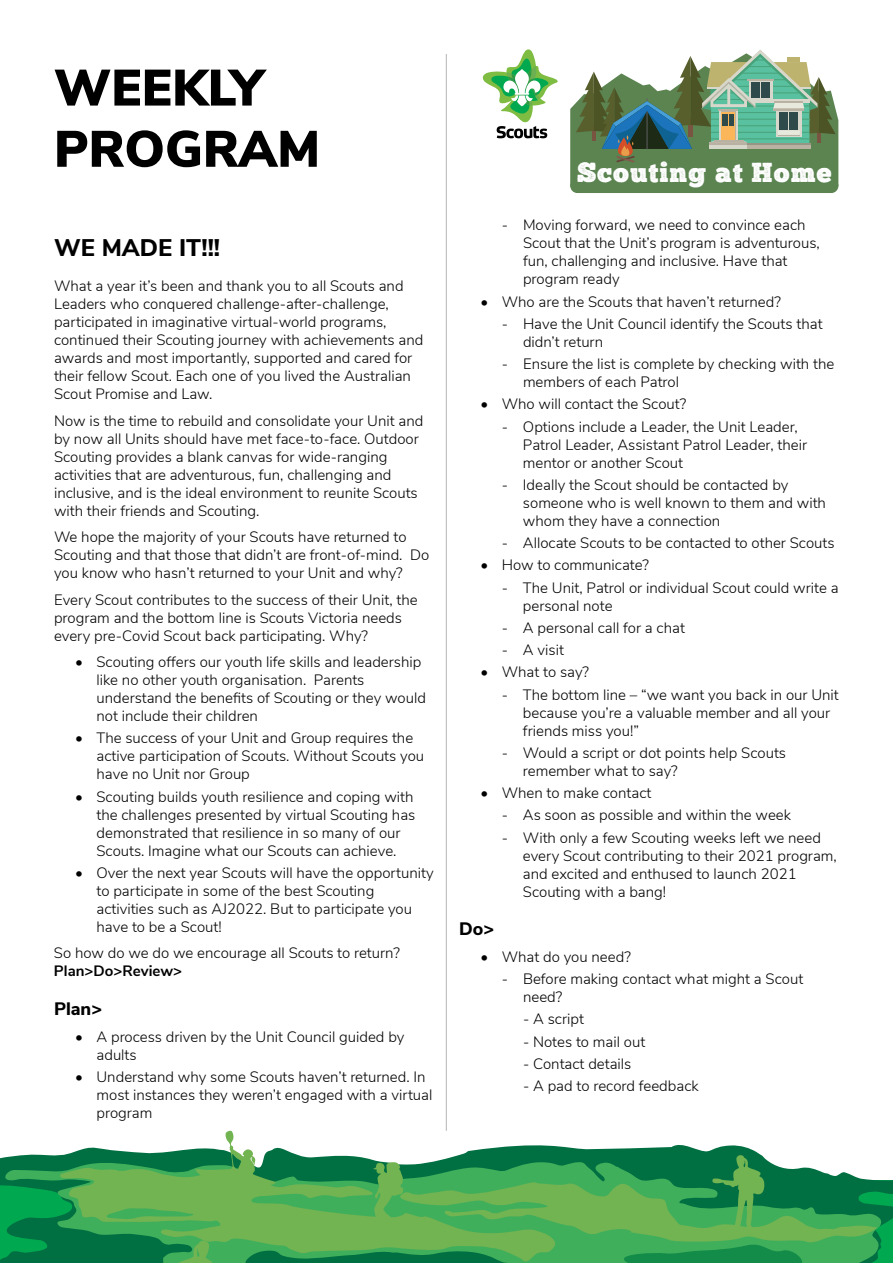
<style>
.page{position:relative;width:893px;height:1263px;background:#fff}
.page>*{position:absolute;margin:0;border:0;box-sizing:border-box;transform-origin:0 0}
.t1{font:900 51px/61.2px "Nunito Sans";color:#000}
.t2{font:27.75px "Chunk Five Print";letter-spacing:.035em;color:#fff}
.t3{font:800 24px "Nunito Sans";color:#000}
.t4{font:800 18px "Nunito Sans";color:#000}
.t5{font:300 15px/18px "Nunito Sans";color:#000}
.t6{font:700 15px "Nunito Sans";color:#000}
</style>
<div class="page">
<svg style="left:0;top:1145px;width:893px;height:118px"></svg>
<svg style="left:0;top:1160px;width:892px;height:103px;fill:#007042"></svg>
<svg style="left:59px;top:1166px;width:314px;height:96px"></svg>
<svg style="left:191px;top:1131px;width:85px;height:63px"></svg>
<svg style="left:373px;top:1155px;width:507px;height:108px"></svg>
<svg style="left:171px;top:1240px;width:71px;height:23px"></svg>
<svg style="left:570px;top:49px;width:268px;height:144px"></svg>
<div style="left:824px;top:179px;width:14px;height:14px;background:#5b8451;border-radius:50%"></div>
<div style="left:570px;top:179px;width:14px;height:14px;background:#5b8451;border-radius:50%"></div>
<svg style="left:483px;top:49px;width:75px;height:89px"></svg>
<hr style="left:446px;top:54px;width:1px;height:1077px;background:#000">
<h1 class="t1" style="left:54px;top:55px;width:268px">WEEKLY<br>PROGRAM</h1>
<h3 class="t3" style="left:54px;top:230px;width:168px">WE MADE IT!!!</h3>
<p class="t5" style="left:54px;top:276px;width:371px">What a year it’s been and thank you to all Scouts and Leaders who conquered challenge-after-challenge, participated in imaginative virtual-world programs, continued their Scouting journey with achievements and awards and most importantly, supported and cared for their fellow Scout. Each one of you lived the Australian Scout Promise and Law.</p>
<p class="t5" style="left:54px;top:410px;width:371px">Now is the time to rebuild and consolidate your Unit and by now all Units should have met face-to-face. Outdoor Scouting provides a blank canvas for wide-ranging activities that are adventurous, fun, challenging and inclusive, and is the ideal environment to reunite Scouts with their friends and Scouting.</p>
<p class="t5" style="left:54px;top:527px;width:377px">We hope the majority of your Scouts have returned to<br>Scouting and that those that didn’t are front-of-mind. Do you know who hasn’t returned to your Unit and why?</p>
<p class="t5" style="left:54px;top:589px;width:365px">Every Scout contributes to the success of their Unit, the program and the bottom line is Scouts Victoria needs every pre-Covid Scout back participating. Why?</p>
<p class="t5" style="left:97px;top:652px;width:331px;text-indent:-21px">• Scouting offers our youth life skills and leadership like no other youth organisation. Parents understand the benefits of Scouting or they would not include their children</p>
<p class="t5" style="left:97px;top:728px;width:329px;text-indent:-21px">• The success of your Unit and Group requires the active participation of Scouts. Without Scouts you have no Unit nor Group</p>
<p class="t5" style="left:97px;top:786px;width:320px;text-indent:-21px">• Scouting builds youth resilience and coping with the challenges presented by virtual Scouting has demonstrated that resilience in so many of our Scouts. Imagine what our Scouts can achieve.</p>
<p class="t5" style="left:97px;top:863px;width:339px;text-indent:-21px">• Over the next year Scouts will have the opportunity to participate in some of the best Scouting activities such as AJ2022. But to participate you have to be a Scout!</p>
<p class="t5" style="left:54px;top:943px;width:348px">So how do we do we encourage all Scouts to return?</p>
<p class="t6" style="left:54px;top:960px;width:130px">Plan&gt;Do&gt;Review&gt;</p>
<p class="t4" style="left:54px;top:996px;width:50px">Plan&gt;</p>
<p class="t5" style="left:97px;top:1026px;width:309px;text-indent:-21px">• A process driven by the Unit Council guided by adults</p>
<p class="t5" style="left:97px;top:1067px;width:337px;text-indent:-21px">• Understand why some Scouts haven’t returned. In most instances they weren’t engaged with a virtual program</p>
<h2 class="t2" style="left:577px;top:160px;width:256px">Scouting at Home</h2>
<p class="t5" style="left:523px;top:215px;width:298px;text-indent:-21px">‐ Moving forward, we need to convince each Scout that the Unit’s program is adventurous, fun, challenging and inclusive. Have that program ready</p>
<p class="t5" style="left:502px;top:289px;width:322px;line-height:22.2px;text-indent:-21px">• Who are the Scouts that haven’t returned?<br>‐ Have the Unit Council identify the Scouts that</p>
<p class="t5" style="left:502px;top:330px;width:334px;line-height:22.2px;text-indent:21px">didn’t return<br>‐ Ensure the list is complete by checking with the</p>
<p class="t5" style="left:523px;top:372px;width:158px">members of each Patrol</p>
<p class="t5" style="left:502px;top:392px;width:298px;line-height:22.2px;text-indent:-21px">• Who will contact the Scout?<br>‐ Options include a Leader, the Unit Leader,</p>
<p class="t5" style="left:523px;top:434px;width:286px">Patrol Leader, Assistant Patrol Leader, their mentor or another Scout</p>
<p class="t5" style="left:523px;top:475px;width:304px;text-indent:-21px">‐ Ideally the Scout should be contacted by someone who is well known to them and with whom they have a connection</p>
<p class="t5" style="left:502px;top:533px;width:334px">‐ Allocate Scouts to be contacted to other Scouts</p>
<p class="t5" style="left:502px;top:553px;width:338px;line-height:22.2px;text-indent:-21px">• How to communicate?<br>‐ The Unit, Patrol or individual Scout could write a</p>
<p class="t5" style="left:502px;top:593px;width:185px;line-height:22.2px;text-indent:21px">personal note<br>‐ A personal call for a chat ‐ A visit</p>
<p class="t5" style="left:502px;top:660px;width:339px;line-height:22.2px;text-indent:-21px">• What to say?<br>‐ The bottom line – “we want you back in our Unit</p>
<p class="t5" style="left:523px;top:702px;width:309px">because you’re a valuable member and all your friends miss you!”</p>
<p class="t5" style="left:523px;top:743px;width:265px;text-indent:-21px">‐ Would a script or dot points help Scouts remember what to say?</p>
<p class="t5" style="left:502px;top:781px;width:321px;line-height:22.2px;text-indent:-21px">• When to make contact<br>‐ As soon as possible and within the week<br>‐ With only a few Scouting weeks left we need</p>
<p class="t5" style="left:523px;top:845px;width:315px">every Scout contributing to their 2021 program, and excited and enthused to launch 2021<br>Scouting with a bang!</p>
<p class="t4" style="left:459px;top:916px;width:37px">Do&gt;</p>
<p class="t5" style="left:502px;top:945px;width:303px;line-height:22.2px;text-indent:-21px">• What do you need?<br>‐ Before making contact what might a Scout</p>
<p class="t5" style="left:523px;top:987px;width:41px">need?</p>
<p class="t5" style="left:523px;top:1009px;width:62px">- A script</p>
<p class="t5" style="left:523px;top:1031px;width:124px">- Notes to mail out</p>
<p class="t5" style="left:523px;top:1054px;width:110px">- Contact details</p>
<p class="t5" style="left:523px;top:1076px;width:177px">- A pad to record feedback</p>
</div>
